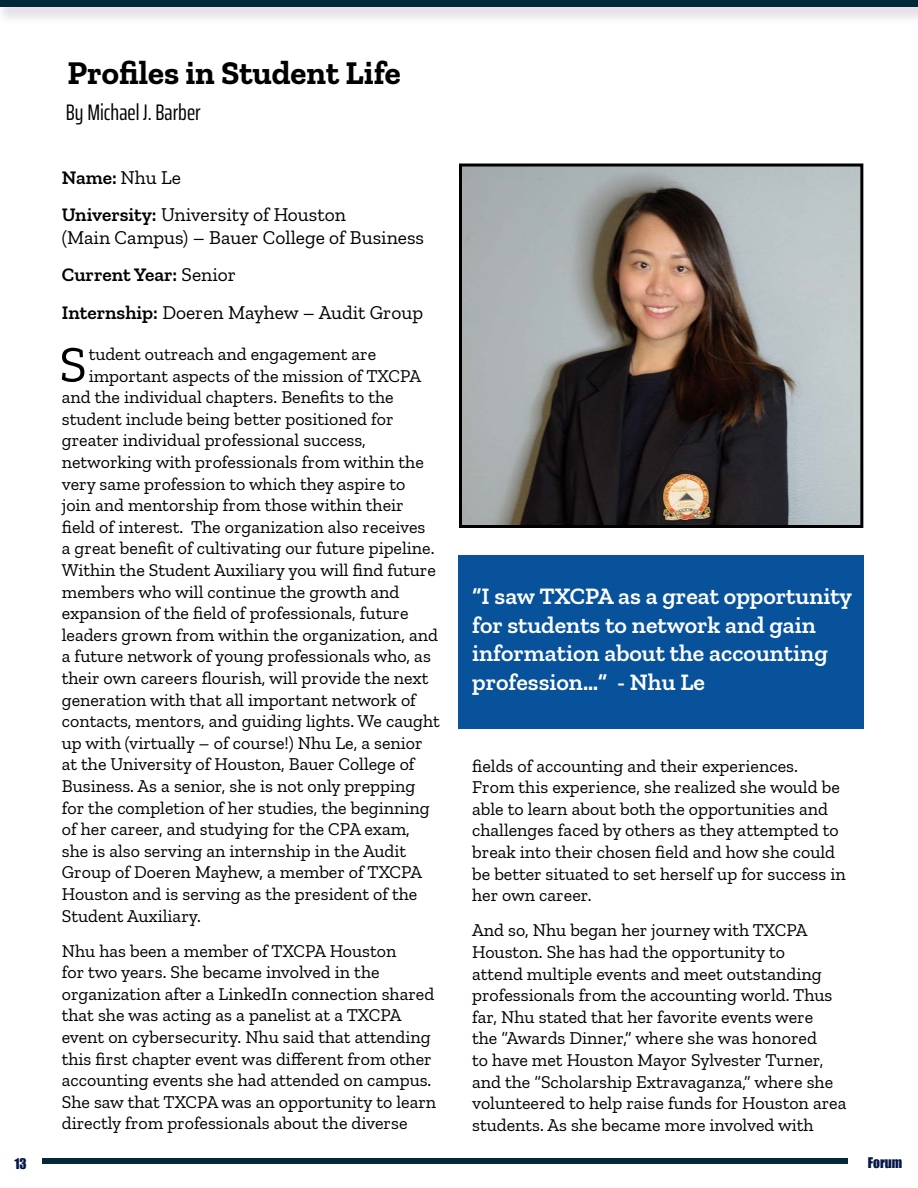
<style>
.page{position:relative;width:918px;height:1188px;background:#fff}
.page>*{position:absolute;margin:0;border:0;box-sizing:border-box;transform-origin:0 0}
.t1{font:51.3px "Zilla Slab";color:#000}
.t2{font:700 33px "Zilla Slab";color:#000}
.t3{font:600 24px/28.8px "Zilla Slab";color:#fff}
.t4{font:extra-condensed 22.5px "Saira";color:#000}
.t5{font:19.5px/37.3px "Zilla Slab";color:#000}
.t6{font:18px/21.6px "Zilla Slab";color:#000}
.t7{font:13.5px "Impact";color:#03174a}
.s1{font-weight:600}
</style>
<div class="page">
<div style="left:43px;top:1158px;width:805px;height:5px;background:#002a3a"></div>
<div style="left:0;top:0;width:918px;height:25px;background:#795981;opacity:.19"></div>
<div style="left:0;top:0;width:918px;height:6px;background:#002a3a"></div>
<img style="left:463px;top:168px;width:396px;height:356px">
<div style="left:459px;top:164px;width:404px;height:364px;border:3px solid #000"></div>
<div style="left:459px;top:555px;width:405px;height:174px;background:#07529b"></div>
<h2 class="t2" style="left:68px;top:54px;width:335px">Profiles in Student Life</h2>
<p class="t4" style="left:66px;top:95px;width:136px">By Michael J. Barber</p>
<p class="t5" style="left:62px;top:159px;width:286px"><span class="s1">Name:</span> Nhu Le<br><span class="s1">University:</span> University of Houston</p>
<p class="t5" style="left:62px;top:219px;width:364px">(Main Campus) – Bauer College of Business<br><span class="s1">Current Year:</span> Senior<br><span class="s1">Internship:</span> Doeren Mayhew – Audit Group</p>
<h1 class="t1" style="left:59px;top:336px;width:29px">S</h1>
<p class="t6" style="left:89px;top:343px;width:289px">tudent outreach and engagement are</p>
<p class="t6" style="left:89px;top:365px;width:334px">important aspects of the mission of TXCPA</p>
<p class="t6" style="left:62px;top:386px;width:333px">and the individual chapters. Benefits to the</p>
<p class="t6" style="left:62px;top:408px;width:333px">student include being better positioned for</p>
<p class="t6" style="left:62px;top:430px;width:306px">greater individual professional success,</p>
<p class="t6" style="left:62px;top:451px;width:364px">networking with professionals from within the</p>
<p class="t6" style="left:62px;top:473px;width:345px">very same profession to which they aspire to</p>
<p class="t6" style="left:62px;top:494px;width:343px">join and mentorship from those within their</p>
<p class="t6" style="left:62px;top:516px;width:365px">field of interest. The organization also receives</p>
<p class="t6" style="left:62px;top:538px;width:374px">a great benefit of cultivating our future pipeline.</p>
<p class="t6" style="left:62px;top:559px;width:376px">Within the Student Auxiliary you will find future</p>
<p class="t6" style="left:62px;top:581px;width:339px">members who will continue the growth and</p>
<p class="t6" style="left:62px;top:602px;width:348px">expansion of the field of professionals, future</p>
<p class="t6" style="left:62px;top:624px;width:378px">leaders grown from within the organization, and</p>
<p class="t6" style="left:62px;top:646px;width:371px">a future network of young professionals who, as</p>
<p class="t6" style="left:62px;top:667px;width:368px">their own careers flourish, will provide the next</p>
<p class="t6" style="left:62px;top:689px;width:356px">generation with that all important network of</p>
<p class="t6" style="left:62px;top:710px;width:380px">contacts, mentors, and guiding lights. We caught</p>
<p class="t6" style="left:62px;top:732px;width:362px">up with (virtually – of course!) Nhu Le, a senior</p>
<p class="t6" style="left:62px;top:754px;width:354px">at the University of Houston, Bauer College of</p>
<p class="t6" style="left:62px;top:775px;width:355px">Business. As a senior, she is not only prepping</p>
<p class="t6" style="left:62px;top:797px;width:369px">for the completion of her studies, the beginning</p>
<p class="t6" style="left:62px;top:818px;width:350px">of her career, and studying for the CPA exam,</p>
<p class="t6" style="left:62px;top:840px;width:346px">she is also serving an internship in the Audit</p>
<p class="t6" style="left:62px;top:862px;width:362px">Group of Doeren Mayhew, a member of TXCPA</p>
<p class="t6" style="left:62px;top:883px;width:357px">Houston and is serving as the president of the</p>
<p class="t6" style="left:62px;top:905px;width:141px">Student Auxiliary.</p>
<p class="t6" style="left:62px;top:940px;width:376px">Nhu has been a member of TXCPA Houston<br>for two years. She became involved in the organization after a LinkedIn connection shared that she was acting as a panelist at a TXCPA event on cybersecurity. Nhu said that attending this first chapter event was different from other accounting events she had attended on campus.<br>She saw that TXCPA was an opportunity to learn directly from professionals about the diverse</p>
<h3 class="t3" style="left:472px;top:582px;width:382px">“I saw TXCPA as a great opportunity for students to network and gain information about the accounting profession…” - Nhu Le</h3>
<p class="t6" style="left:472px;top:755px;width:375px">fields of accounting and their experiences.<br>From this experience, she realized she would be able to learn about both the opportunities and challenges faced by others as they attempted to break into their chosen field and how she could be better situated to set herself up for success in her own career.</p>
<p class="t6" style="left:472px;top:920px;width:376px">And so, Nhu began her journey with TXCPA Houston. She has had the opportunity to<br>attend multiple events and meet outstanding professionals from the accounting world. Thus far, Nhu stated that her favorite events were<br>the “Awards Dinner,” where she was honored<br>to have met Houston Mayor Sylvester Turner, and the “Scholarship Extravaganza,” where she volunteered to help raise funds for Houston area students. As she became more involved with</p>
<p class="t7" style="left:14px;top:1153px;width:14px">13</p>
<p class="t7" style="left:868px;top:1152px;width:36px">Forum</p>
</div>
